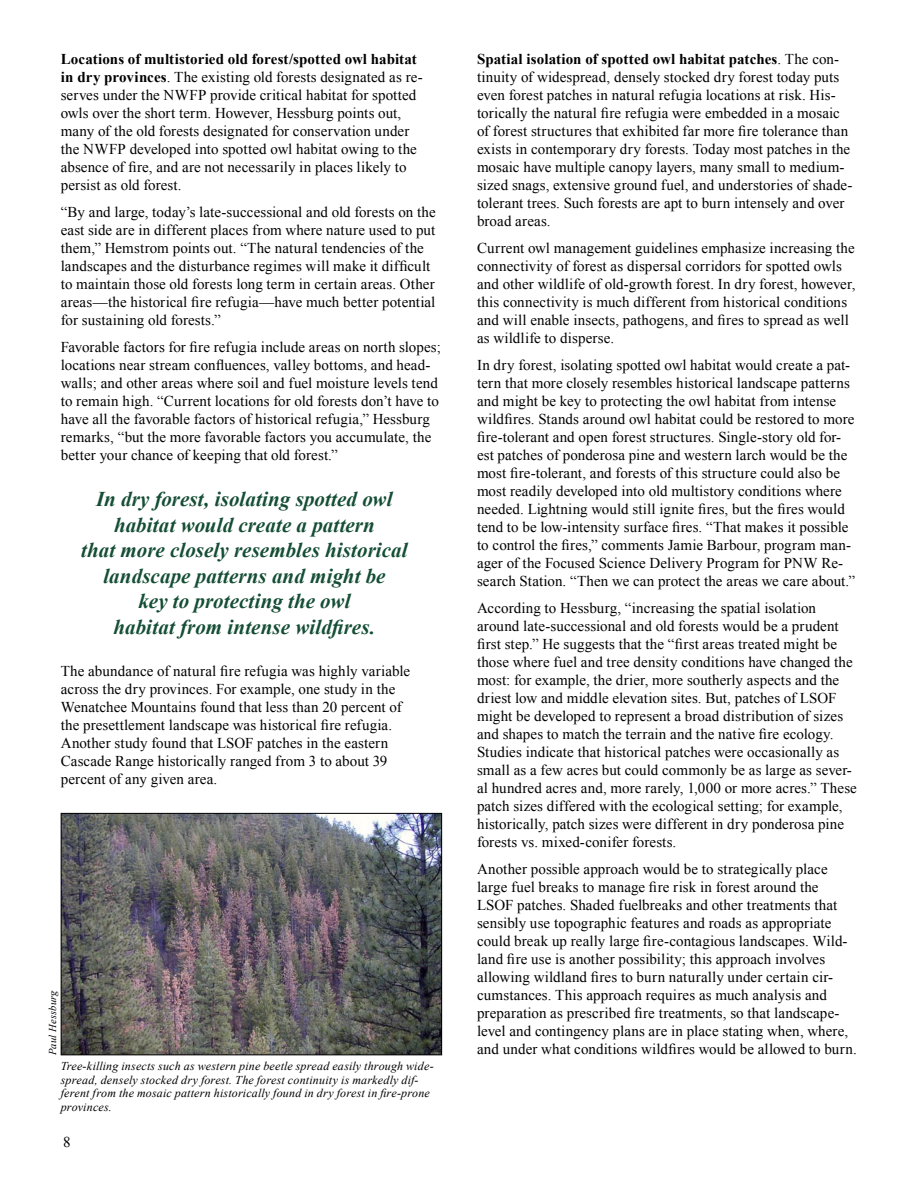
<style>
.page{position:relative;width:918px;height:1188px;background:#fff}
.page>*{position:absolute;margin:0;border:0;box-sizing:border-box;transform-origin:0 0}
.callout{font:italic 700 21px/25.5px "Times New Roman";letter-spacing:.005em;color:#154e35;text-align:center}
.Body{font:15px/18px "Times New Roman";letter-spacing:.005em;color:#000}
.t1{font:italic 12px/13.5px "Times New Roman";letter-spacing:.015em;color:#000}
.t2{font:italic 10.5px "Times New Roman";letter-spacing:.025em;color:#000}
.s1{font-weight:700}
</style>
<div class="page">
<img style="left:63px;top:815px;width:377px;height:238px">
<div style="left:61px;top:813px;width:381px;height:242px;border:1px solid #000"></div>
<p class="Body" style="left:61px;top:50px;width:364px"><span class="s1">Locations of multistoried old forest/spotted owl habitat in dry provinces</span>. The existing old forests designated as re&shy;serves under the NWFP provide critical habitat for spotted owls over the short term. However, Hessburg points out, many of the old forests designated for conservation under the NWFP developed into spotted owl habitat owing to the absence of fire, and are not necessarily in places likely to persist as old forest.</p>
<p class="Body" style="left:61px;top:203px;width:377px">“By and large, today’s late-successional and old forests on the east side are in different places from where nature used to put them,” Hemstrom points out. “The natural tendencies of the landscapes and the disturbance regimes will make it difficult to maintain those old forests long term in certain areas. Other areas—the historical fire refugia—have much better potential for sustaining old forests.”</p>
<p class="Body" style="left:61px;top:338px;width:382px">Favorable factors for fire refugia include areas on north slopes; locations near stream confluences, valley bottoms, and head&shy;walls; and other areas where soil and fuel moisture levels tend to remain high. “Current locations for old forests don’t have to have all the favorable factors of historical refugia,” Hessburg remarks, “but the more favorable factors you accumulate, the better your chance of keeping that old forest.”</p>
<p class="callout" style="left:81px;top:486px;width:328px">In dry forest, isolating spotted owl habitat would create a pattern<br>that more closely resembles historical landscape patterns and might be<br>key to protecting the owl<br>habitat from intense wildfires.</p>
<p class="Body" style="left:61px;top:662px;width:351px">The abundance of natural fire refugia was highly variable across the dry provinces. For example, one study in the Wenatchee Mountains found that less than 20 percent of the presettlement landscape was historical fire refugia.<br>Another study found that LSOF patches in the eastern Cascade Range historically ranged from 3 to about 39 percent of any given area.</p>
<p class="t2" style="left:45px;top:1055px;width:66px;rotate:-90deg">Paul Hessburg</p>
<p class="t1" style="left:61px;top:1059px;width:374px">Tree-killing insects such as western pine beetle spread easily through wide&shy;spread, densely stocked dry forest. The forest continuity is markedly dif&shy;ferent from the mosaic pattern historically found in dry forest in fire-prone provinces.</p>
<p class="Body" style="left:63px;top:1132px;width:9px">8</p>
<p class="Body" style="left:477px;top:50px;width:377px"><span class="s1">Spatial isolation of spotted owl habitat patches</span>. The con&shy;tinuity of widespread, densely stocked dry forest today puts even forest patches in natural refugia locations at risk. His&shy;torically the natural fire refugia were embedded in a mosaic of forest structures that exhibited far more fire tolerance than exists in contemporary dry forests. Today most patches in the mosaic have multiple canopy layers, many small to medium&shy;sized snags, extensive ground fuel, and understories of shade&shy;tolerant trees. Such forests are apt to burn intensely and over broad areas.</p>
<p class="Body" style="left:477px;top:239px;width:380px">Current owl management guidelines emphasize increasing the connectivity of forest as dispersal corridors for spotted owls and other wildlife of old-growth forest. In dry forest, however, this connectivity is much different from historical conditions and will enable insects, pathogens, and fires to spread as well as wildlife to disperse.</p>
<p class="Body" style="left:477px;top:356px;width:380px">In dry forest, isolating spotted owl habitat would create a pat&shy;tern that more closely resembles historical landscape patterns and might be key to protecting the owl habitat from intense wildfires. Stands around owl habitat could be restored to more fire-tolerant and open forest structures. Single-story old for&shy;est patches of ponderosa pine and western larch would be the most fire-tolerant, and forests of this structure could also be most readily developed into old multistory conditions where needed. Lightning would still ignite fires, but the fires would tend to be low-intensity surface fires. “That makes it possible to control the fires,” comments Jamie Barbour, program man&shy;ager of the Focused Science Delivery Program for PNW Re&shy;search Station. “Then we can protect the areas we care about.”</p>
<p class="Body" style="left:477px;top:599px;width:381px">According to Hessburg, “increasing the spatial isolation around late-successional and old forests would be a prudent first step.” He suggests that the “first areas treated might be those where fuel and tree density conditions have changed the most: for example, the drier, more southerly aspects and the driest low and middle elevation sites. But, patches of LSOF might be developed to represent a broad distribution of sizes and shapes to match the terrain and the native fire ecology.<br>Studies indicate that historical patches were occasionally as small as a few acres but could commonly be as large as sever&shy;al hundred acres and, more rarely, 1,000 or more acres.” These patch sizes differed with the ecological setting; for example, historically, patch sizes were different in dry ponderosa pine forests vs. mixed-conifer forests.</p>
<p class="Body" style="left:477px;top:860px;width:381px">Another possible approach would be to strategically place large fuel breaks to manage fire risk in forest around the LSOF patches. Shaded fuelbreaks and other treatments that sensibly use topographic features and roads as appropriate could break up really large fire-contagious landscapes. Wild&shy;land fire use is another possibility; this approach involves allowing wildland fires to burn naturally under certain cir&shy;cumstances. This approach requires as much analysis and preparation as prescribed fire treatments, so that landscape&shy;level and contingency plans are in place stating when, where, and under what conditions wildfires would be allowed to burn.</p>
</div>
